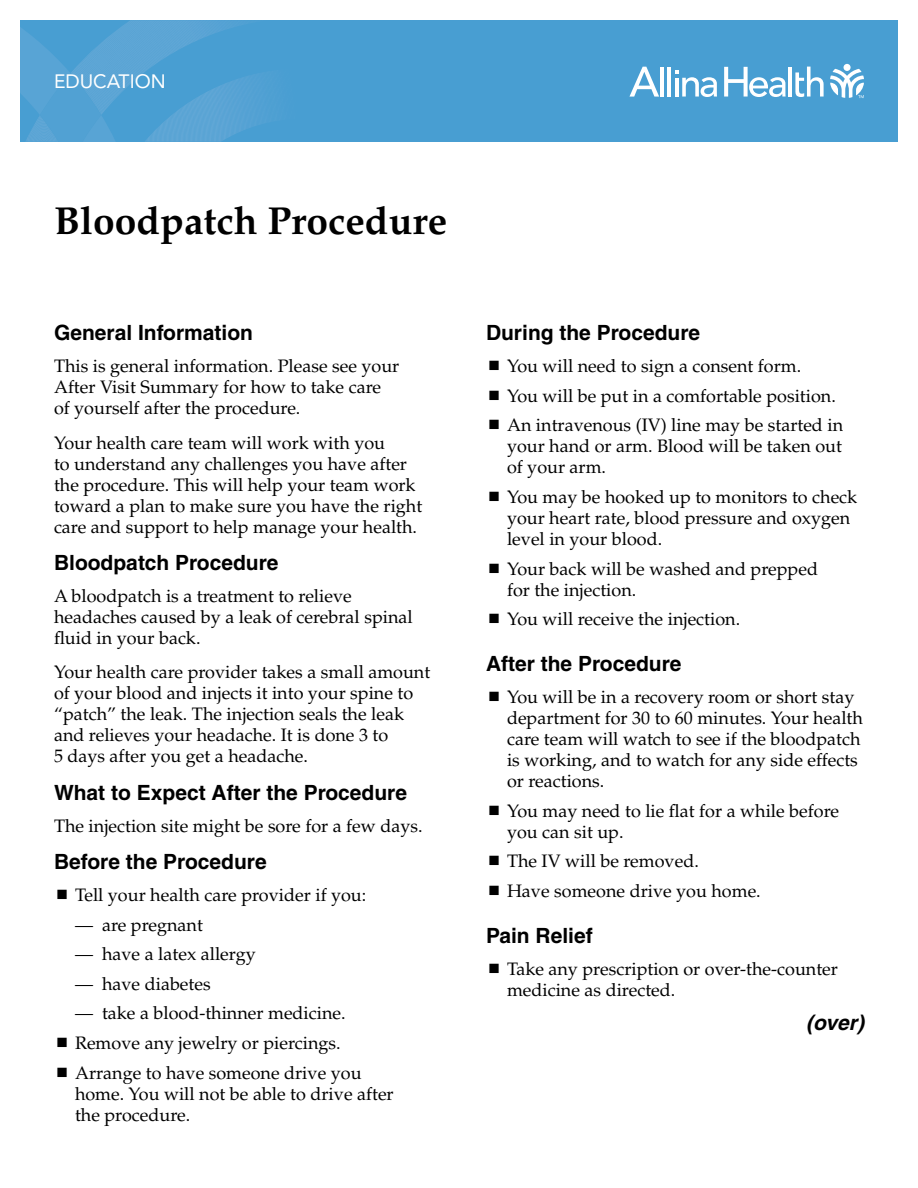
<style>
.page{position:relative;width:918px;height:1188px;background:#fff}
.page>*{position:absolute;margin:0;border:0;box-sizing:border-box;transform-origin:0 0}
.t1{font:700 39px "Palatino";color:#000}
.t2{font:700 21px "Helvetica";color:#000}
.t3{font:italic 700 21px "Helvetica";color:#000}
.t4{font:19.2px "Avenir LT Std";color:#fff}
.t5{font:18px/21px "Palatino";color:#000}
</style>
<div class="page">
<div style="left:20px;top:20px;width:878px;height:122px;background:#489ed2"></div>
<svg style="left:20px;top:20px;width:246px;height:122px"></svg>
<svg style="left:830px;top:69px;width:34px;height:29px"></svg>
<div style="left:844px;top:64px;width:7px;height:7px;background:#fff;border-radius:50%"></div>
<hr style="left:660px;top:67px;width:4px;height:30px;background:#fff">
<hr style="left:667px;top:67px;width:4px;height:30px;background:#fff">
<hr style="left:789px;top:67px;width:3px;height:30px;background:#fff">
<svg style="left:795px;top:67px;width:29px;height:30px"></svg>
<svg style="left:675px;top:71px;width:42px;height:26px"></svg>
<svg style="left:629px;top:67px;width:30px;height:30px"></svg>
<svg style="left:724px;top:67px;width:62px;height:30px"></svg>
<p class="t4" style="left:54px;top:70px;width:113px">EDUCATION</p>
<h1 class="t1" style="left:54px;top:198px;width:395px">Bloodpatch Procedure</h1>
<p class="t2" style="left:54px;top:320px;width:201px">General Information</p>
<p class="t5" style="left:54px;top:356px;width:347px">This is general information. Please see your<br>After Visit Summary for how to take care of yourself after the procedure.</p>
<p class="t5" style="left:54px;top:432px;width:370px">Your health care team will work with you<br>to understand any challenges you have after the procedure. This will help your team work toward a plan to make sure you have the right care and support to help manage your health.</p>
<p class="t2" style="left:54px;top:550px;width:226px">Bloodpatch Procedure</p>
<p class="t5" style="left:54px;top:586px;width:360px">A bloodpatch is a treatment to relieve headaches caused by a leak of cerebral spinal fluid in your back.</p>
<p class="t5" style="left:54px;top:662px;width:378px">Your health care provider takes a small amount of your blood and injects it into your spine to “patch” the leak. The injection seals the leak and relieves your headache. It is done 3 to<br>5 days after you get a headache.</p>
<p class="t2" style="left:54px;top:780px;width:355px">What to Expect After the Procedure</p>
<p class="t5" style="left:54px;top:815px;width:370px">The injection site might be sore for a few days.</p>
<p class="t2" style="left:54px;top:849px;width:214px">Before the Procedure</p>
<p class="t5" style="left:75px;top:885px;width:293px">Tell your health care provider if you:</p>
<p class="t5" style="left:75px;top:914px;width:129px">— are pregnant</p>
<p class="t5" style="left:75px;top:944px;width:182px">— have a latex allergy</p>
<p class="t5" style="left:75px;top:974px;width:137px">— have diabetes</p>
<p class="t5" style="left:75px;top:999px;width:288px;line-height:29.7px">— take a blood-thinner medicine.<br>Remove any jewelry or piercings.<br>Arrange to have someone drive you</p>
<p class="t5" style="left:75px;top:1083px;width:320px">home. You will not be able to drive after the procedure.</p>
<p class="t2" style="left:486px;top:320px;width:216px">During the Procedure</p>
<p class="t5" style="left:507px;top:351px;width:338px;line-height:29.7px">You will need to sign a consent form.<br>You will be put in a comfortable position.<br>An intravenous (IV) line may be started in</p>
<p class="t5" style="left:507px;top:436px;width:336px">your hand or arm. Blood will be taken out of your arm.</p>
<p class="t5" style="left:507px;top:487px;width:352px">You may be hooked up to monitors to check your heart rate, blood pressure and oxygen level in your blood.</p>
<p class="t5" style="left:507px;top:558px;width:313px">Your back will be washed and prepped for the injection.</p>
<p class="t5" style="left:507px;top:609px;width:235px">You will receive the injection.</p>
<p class="t2" style="left:486px;top:651px;width:197px">After the Procedure</p>
<p class="t5" style="left:507px;top:687px;width:357px">You will be in a recovery room or short stay department for 30 to 60 minutes. Your health care team will watch to see if the bloodpatch is working, and to watch for any side effects or reactions.</p>
<p class="t5" style="left:507px;top:801px;width:334px">You may need to lie flat for a while before you can sit up.</p>
<p class="t5" style="left:507px;top:847px;width:255px;line-height:29.7px">The IV will be removed.<br>Have someone drive you home.</p>
<p class="t2" style="left:486px;top:923px;width:108px">Pain Relief</p>
<p class="t5" style="left:507px;top:959px;width:332px">Take any prescription or over-the-counter medicine as directed.</p>
<p class="t3" style="left:806px;top:1010px;width:59px">(over)</p>
</div>
